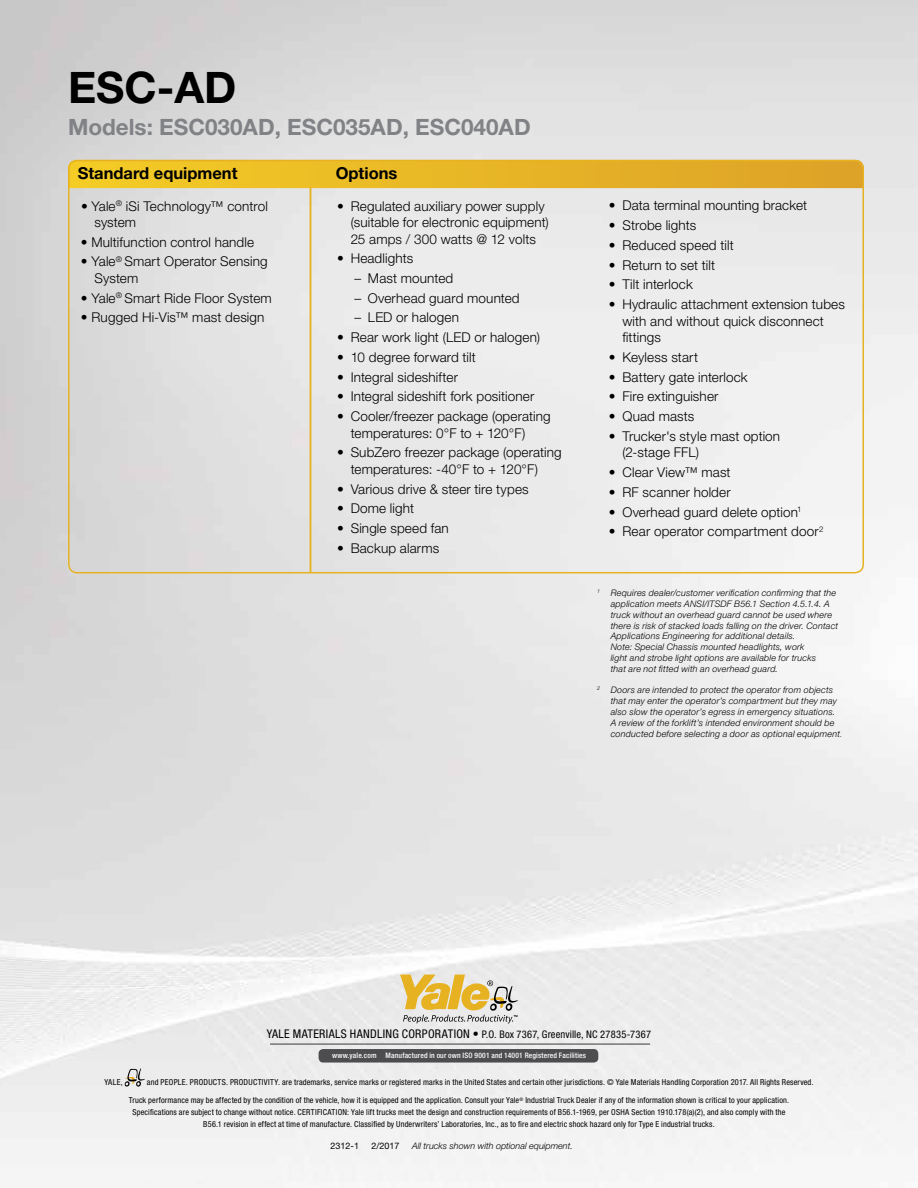
<style>
.page{position:relative;width:918px;height:1188px;background:#fff}
.page>*{position:absolute;margin:0;border:0;box-sizing:border-box;transform-origin:0 0}
.t1{font:700 43.5px "Helvetica Neue LT Std";color:#000}
.t2{font:700 22.5px "Helvetica Neue LT Std";color:#808285}
.t3{font:700 16.5px "Helvetica Neue LT Std";color:#000}
.t4{font:300 13.5px/16.5px "Helvetica Neue LT Std";letter-spacing:.01em;color:#000}
.t5{font:condensed 10.5px "Helvetica Neue LT Std";letter-spacing:.02em;color:#000}
.t6{font:italic 300 9px/10.8px "Helvetica Neue LT Std";letter-spacing:.02em;color:#000}
.t7{font:italic 300 9px "Helvetica Neue LT Std";color:#000}
.t8{font:9px "Helvetica Neue LT Std";color:#000}
.t9{font:condensed 8.25px/12px "Helvetica Neue LT Std";letter-spacing:.02em;color:#000;text-align:center}
.t10{font:500 condensed 7.5px "Helvetica Neue LT Std";letter-spacing:.02em;color:#fff}
.s1{color:#4d4d4f}
.s2{font-size:12px}
</style>
<div class="page">
<img style="left:0;top:0;width:918px;height:1185px">
<div style="left:319px;top:1049px;width:279px;height:14px;background:#4d4d4f;border-radius:4px"></div>
<svg style="left:400px;top:975px;width:118px;height:49px"></svg>
<hr style="left:270px;top:1044px;width:380px;height:1px;background:#4d4d4f">
<svg style="left:68px;top:160px;width:796px;height:28px"></svg>
<hr style="left:310px;top:187px;width:1px;height:385px;background:#e7b222">
<div style="left:68px;top:160px;width:796px;height:413px;border:2px solid #e7b222;border-radius:9px"></div>
<svg style="left:125px;top:1068px;width:20px;height:19px"></svg>
<h1 class="t1" style="left:68px;top:61px;width:170px">ESC-AD</h1>
<h2 class="t2" style="left:68px;top:113px;width:464px">Models: ESC030AD, ESC035AD, ESC040AD</h2>
<p class="t3" style="left:78px;top:163px;width:161px">Standard equipment</p>
<p class="t3" style="left:336px;top:163px;width:63px">Options</p>
<p class="t4" style="left:94px;top:197px;width:175px;text-indent:-13px">• Yale<sup>®</sup> iSi Technology™ control system</p>
<p class="t4" style="left:81px;top:233px;width:175px">• Multifunction control handle</p>
<p class="t4" style="left:94px;top:253px;width:175px;text-indent:-14px">• Yale<sup>®</sup> Smart Operator Sensing<br>System</p>
<p class="t4" style="left:81px;top:289px;width:192px">• Yale<sup>®</sup> Smart Ride Floor System</p>
<p class="t4" style="left:81px;top:309px;width:185px">• Rugged Hi-Vis™ mast design</p>
<p class="t4" style="left:351px;top:197px;width:200px;text-indent:-14px">• Regulated auxiliary power supply (suitable for electronic equipment)<br>25 amps / 300 watts @ 12 volts</p>
<p class="t4" style="left:337px;top:250px;width:77px">• Headlights</p>
<p class="t4" style="left:354px;top:270px;width:100px">– Mast mounted</p>
<p class="t4" style="left:354px;top:289px;width:167px">– Overhead guard mounted</p>
<p class="t4" style="left:354px;top:309px;width:106px">– LED or halogen</p>
<p class="t4" style="left:337px;top:329px;width:204px">• Rear work light (LED or halogen)</p>
<p class="t4" style="left:337px;top:349px;width:140px">• 10 degree forward tilt</p>
<p class="t4" style="left:337px;top:368px;width:122px">• Integral sideshifter</p>
<p class="t4" style="left:337px;top:388px;width:199px">• Integral sideshift fork positioner</p>
<p class="t4" style="left:351px;top:408px;width:201px;text-indent:-14px">• Cooler/freezer package (operating temperatures: 0°F to + 120°F)</p>
<p class="t4" style="left:351px;top:444px;width:213px;text-indent:-14px">• SubZero freezer package (operating temperatures: -40°F to + 120°F)</p>
<p class="t4" style="left:337px;top:480px;width:193px">• Various drive &amp; steer tire types</p>
<p class="t4" style="left:337px;top:500px;width:78px">• Dome light</p>
<p class="t4" style="left:337px;top:520px;width:113px">• Single speed fan</p>
<p class="t4" style="left:337px;top:539px;width:104px">• Backup alarms</p>
<p class="t4" style="left:609px;top:197px;width:200px">• Data terminal mounting bracket</p>
<p class="t4" style="left:609px;top:217px;width:89px">• Strobe lights</p>
<p class="t4" style="left:609px;top:237px;width:126px">• Reduced speed tilt</p>
<p class="t4" style="left:609px;top:256px;width:108px">• Return to set tilt</p>
<p class="t4" style="left:609px;top:276px;width:85px">• Tilt interlock</p>
<p class="t4" style="left:622px;top:296px;width:224px;text-indent:-13px">• Hydraulic attachment extension tubes with and without quick disconnect fittings</p>
<p class="t4" style="left:609px;top:349px;width:91px">• Keyless start</p>
<p class="t4" style="left:609px;top:368px;width:140px">• Battery gate interlock</p>
<p class="t4" style="left:609px;top:388px;width:111px">• Fire extinguisher</p>
<p class="t4" style="left:609px;top:408px;width:87px">• Quad masts</p>
<p class="t4" style="left:622px;top:427px;width:159px;text-indent:-14px">• Trucker's style mast option (2-stage FFL)</p>
<p class="t4" style="left:609px;top:464px;width:123px">• Clear View™ mast</p>
<p class="t4" style="left:609px;top:483px;width:123px">• RF scanner holder</p>
<p class="t4" style="left:609px;top:503px;width:194px">• Overhead guard delete option<sup>1</sup></p>
<p class="t4" style="left:609px;top:523px;width:216px">• Rear operator compartment door<sup>2</sup></p>
<p class="t6" style="left:611px;top:587px;width:229px;text-indent:-14px"><sup>1</sup> Requires dealer/customer verification confirming that the application meets ANSI/ITSDF B56.1 Section 4.5.1.4. A truck without an overhead guard cannot be used where there is risk of stacked loads falling on the driver. Contact Applications Engineering for additional details.<br>Note: Special Chassis mounted headlights, work<br>light and strobe light options are available for trucks<br>that are not fitted with an overhead guard.</p>
<p class="t6" style="left:611px;top:685px;width:233px;text-indent:-14px"><sup>2</sup> Doors are intended to protect the operator from objects that may enter the operator’s compartment but they may also slow the operator’s egress in emergency situations.<br>A review of the forklift’s intended environment should be conducted before selecting a door as optional equipment<span class="s1">.</span></p>
<p class="t5" style="left:267px;top:1028px;width:386px"><span class="s2">YALE MATERIALS HANDLING CORPORATION •</span> P.O. Box 7367, Greenville, NC 27835-7367</p>
<p class="t10" style="left:332px;top:1051px;width:255px">www.yale.com Manufactured in our own ISO 9001 and 14001 Registered Facilities</p>
<p class="t9" style="left:104px;top:1076px;width:20px">YALE,</p>
<p class="t9" style="left:147px;top:1076px;width:668px">and PEOPLE. PRODUCTS. PRODUCTIVITY. are trademarks, service marks or registered marks in the United States and certain other jurisdictions. © Yale Materials Handling Corporation 2017. All Rights Reserved.</p>
<p class="t9" style="left:129px;top:1094px;width:662px">Truck performance may be affected by the condition of the vehicle, how it is equipped and the application. Consult your Yale<sup>®</sup> Industrial Truck Dealer if any of the information shown is critical to your application.<br>Specifications are subject to change without notice. CERTIFICATION: Yale lift trucks meet the design and construction requirements of B56.1-1969, per OSHA Section 1910.178(a)(2), and also comply with the<br>B56.1 revision in effect at time of manufacture. Classified by Underwriters’ Laboratories, Inc., as to fire and electric shock hazard only for Type E industrial trucks.</p>
<p class="t8" style="left:331px;top:1140px;width:30px">2312-1</p>
<p class="t8" style="left:372px;top:1140px;width:30px">2/2017</p>
<p class="t7" style="left:412px;top:1141px;width:162px">All trucks shown with optional equipment.</p>
</div>
